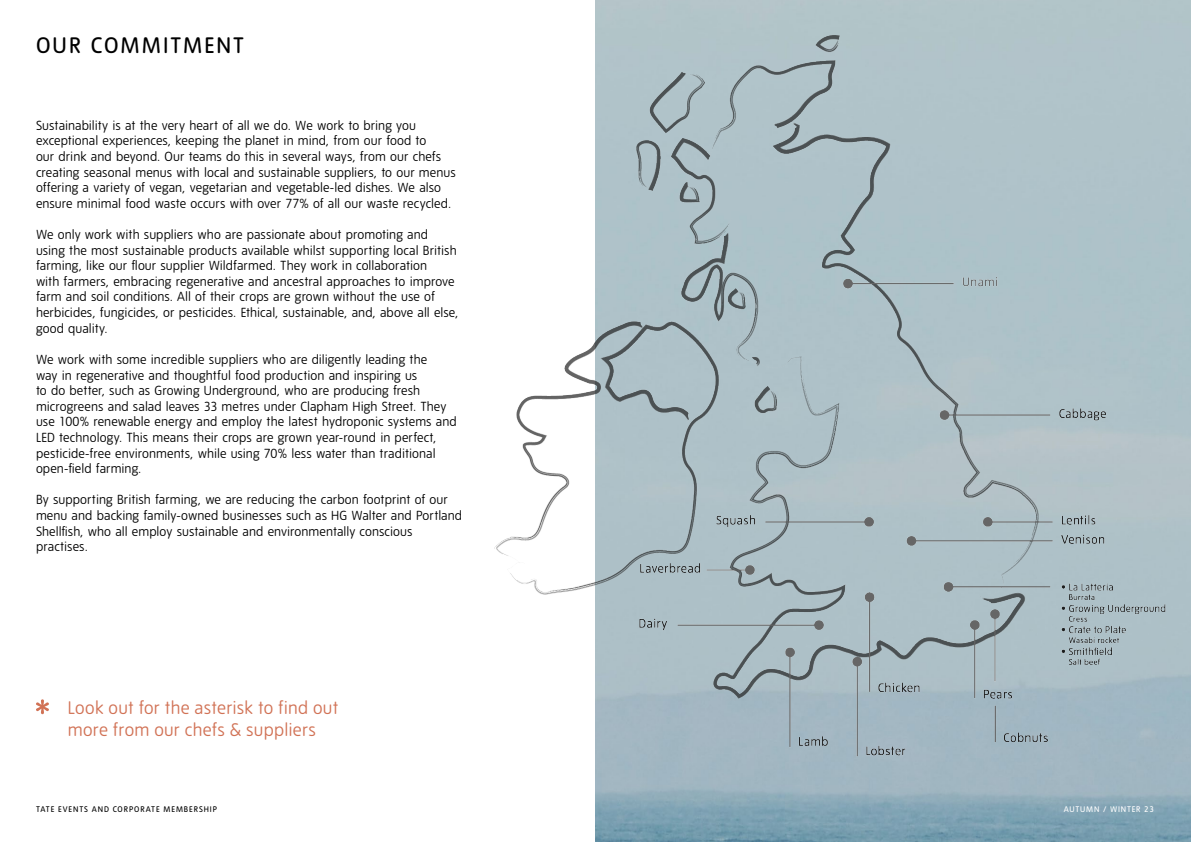
<style>
.page{position:relative;width:1191px;height:842px;background:#fff}
.page>*{position:absolute;margin:0;border:0;box-sizing:border-box;transform-origin:0 0}
.t1{font:22px "Tate New Pro";letter-spacing:.09em;color:#000}
.t2{font:100 18px/21.6px "Tate New Pro";letter-spacing:.015em;color:#d17255}
.t3{font:100 13px/15.6px "Tate New Pro";letter-spacing:.005em;color:#000}
.t4{font:8px "Tate New Pro";letter-spacing:.115em;color:#000}
.t5{font:8px "Tate New Pro";letter-spacing:.1em;color:#fff}
</style>
<div class="page">
<img style="left:595px;top:0;width:596px;height:842px">
<svg style="left:36px;top:699px;width:13px;height:15px"></svg>
<img style="left:494px;top:0;width:681px;height:812px">
<h1 class="t1" style="left:36px;top:32px;width:210px">OUR COMMITMENT</h1>
<p class="t3" style="left:36px;top:118px;width:421px">Sustainability is at the very heart of all we do. We work to bring you exceptional experiences, keeping the planet in mind, from our food to<br>our drink and beyond. Our teams do this in several ways, from our chefs creating seasonal menus with local and sustainable suppliers, to our menus offering a variety of vegan, vegetarian and vegetable-led dishes. We also ensure minimal food waste occurs with over 77% of all our waste recycled.</p>
<p class="t3" style="left:36px;top:227px;width:424px">We only work with suppliers who are passionate about promoting and using the most sustainable products available whilst supporting local British farming, like our flour supplier Wildfarmed. They work in collaboration<br>with farmers, embracing regenerative and ancestral approaches to improve farm and soil conditions. All of their crops are grown without the use of herbicides, fungicides, or pesticides. Ethical, sustainable, and, above all else, good quality.</p>
<p class="t3" style="left:36px;top:352px;width:422px">We work with some incredible suppliers who are diligently leading the<br>way in regenerative and thoughtful food production and inspiring us<br>to do better, such as Growing Underground, who are producing fresh microgreens and salad leaves 33 metres under Clapham High Street. They use 100% renewable energy and employ the latest hydroponic systems and LED technology. This means their crops are grown year-round in perfect, pesticide-free environments, while using 70% less water than traditional open-field farming.</p>
<p class="t3" style="left:36px;top:492px;width:428px">By supporting British farming, we are reducing the carbon footprint of our menu and backing family-owned businesses such as HG Walter and Portland Shellfish, who all employ sustainable and environmentally conscious practises.</p>
<h2 class="t2" style="left:68px;top:697px;width:272px">Look out for the asterisk to find out more from our chefs &amp; suppliers</h2>
<p class="t4" style="left:36px;top:804px;width:183px">TATE EVENTS AND CORPORATE MEMBERSHIP</p>
<p class="t5" style="left:1063px;top:804px;width:92px">AUTUMN / WINTER 23</p>
</div>
